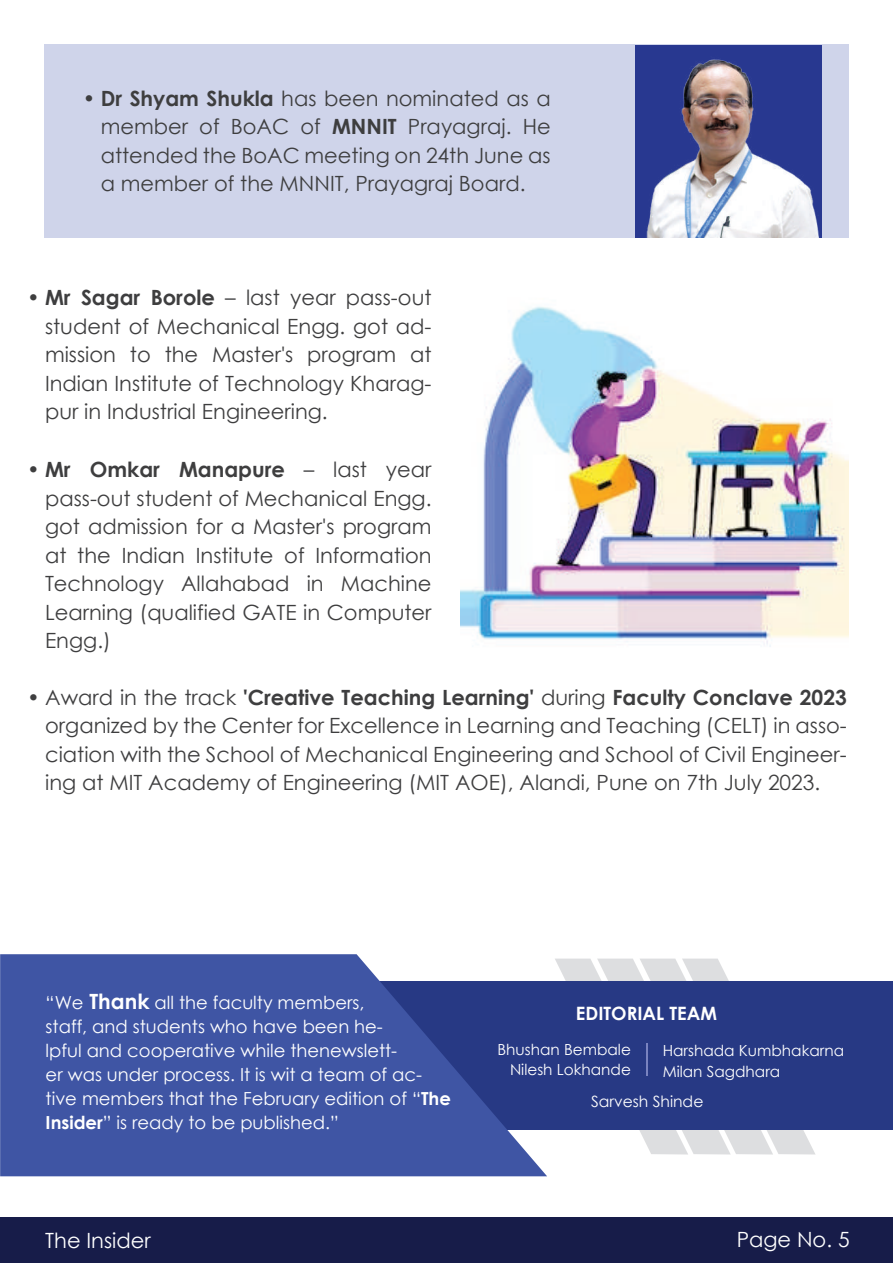
<style>
.page{position:relative;width:893px;height:1263px;background:#fff}
.page>*{position:absolute;margin:0;border:0;box-sizing:border-box;transform-origin:0 0}
.t1{font:21px/28.5px "Century Gothic";color:#3e3e3f;text-align:justify}
.t2{font:21px "Century Gothic";color:#fff}
.t3{font:700 18.45px "Century Gothic";color:#fff}
.t4{font:18px/24px "Century Gothic";color:#fff}
.t5{font:15.6px "Century Gothic";color:#fff}
.t6{font:15.3px/20.4px "Century Gothic";color:#fff;text-align:right}
.s1{font-weight:700}
.s2{font-weight:700;font-size:21px}
</style>
<div class="page">
<div style="left:45px;top:45px;width:803px;height:193px;background:#cfd4ea"></div>
<svg style="left:555px;top:958px;width:261px;height:196px"></svg>
<div style="left:307px;top:981px;width:586px;height:148px;background:#273984"></div>
<svg style="left:0;top:954px;width:547px;height:222px;fill:#3f55a4"></svg>
<hr style="left:646px;top:1043px;width:2px;height:33px;background:#bfbfbf">
<div style="left:0;top:1218px;width:893px;height:45px;background:#171c49"></div>
<div style="left:635px;top:45px;width:186px;height:193px;background:#283890"></div>
<img style="left:646px;top:59px;width:173px;height:179px">
<img style="left:460px;top:306px;width:389px;height:341px">
<p class="t1" style="left:101px;top:84px;width:451px;text-indent:-18px"><span class="s1">• Dr Shyam Shukla</span> has been nominated as a member of BoAC of <span class="s1">MNNIT</span> Prayagraj. He attended the BoAC meeting on 24th June as a member of the MNNIT, Prayagraj Board.</p>
<p class="t1" style="left:45px;top:283px;width:388px;text-indent:-18px"><span class="s1">• Mr Sagar Borole</span> – last year pass-out student of Mechanical Engg. got ad&shy;mission to the Master's program at Indian Institute of Technology Kharag&shy;pur in Industrial Engineering.</p>
<p class="t1" style="left:45px;top:455px;width:388px;text-indent:-18px"><span class="s1">• Mr Omkar Manapure</span> – last year pass-out student of Mechanical Engg. got admission for a Master's program at the Indian Institute of Information Technology Allahabad in Machine Learning (qualified GATE in Computer Engg.)</p>
<p class="t1" style="left:45px;top:682px;width:803px;text-indent:-18px">• Award in the track <span class="s1">'Creative Teaching Learning'</span> during <span class="s1">Faculty Conclave 2023 </span>organized by the Center for Excellence in Learning and Teaching (CELT) in asso&shy;ciation with the School of Mechanical Engineering and School of Civil Engineer&shy;ing at MIT Academy of Engineering (MIT AOE), Alandi, Pune on 7th July 2023.</p>
<p class="t4" style="left:46px;top:990px;width:407px">“We <span class="s2">Thank</span> all the faculty members,<br>staff, and students who have been he-<br>lpful and cooperative while thenewslett-<br>er was under process. It is wit a team of ac&shy;tive members that the February edition of “<span class="s1">The Insider</span>” is ready to be published.”</p>
<p class="t3" style="left:576px;top:1000px;width:143px">EDITORIAL TEAM</p>
<p class="t6" style="left:498px;top:1039px;width:135px">Bhushan Bembale<br>Nilesh Lokhande</p>
<p class="t6" style="left:663px;top:1040px;width:183px;text-align:left">Harshada Kumbhakarna<br>Milan Sagdhara</p>
<p class="t5" style="left:591px;top:1091px;width:114px">Sarvesh Shinde</p>
<p class="t2" style="left:45px;top:1226px;width:107px">The Insider</p>
<p class="t2" style="left:737px;top:1225px;width:114px">Page No. 5</p>
</div>
